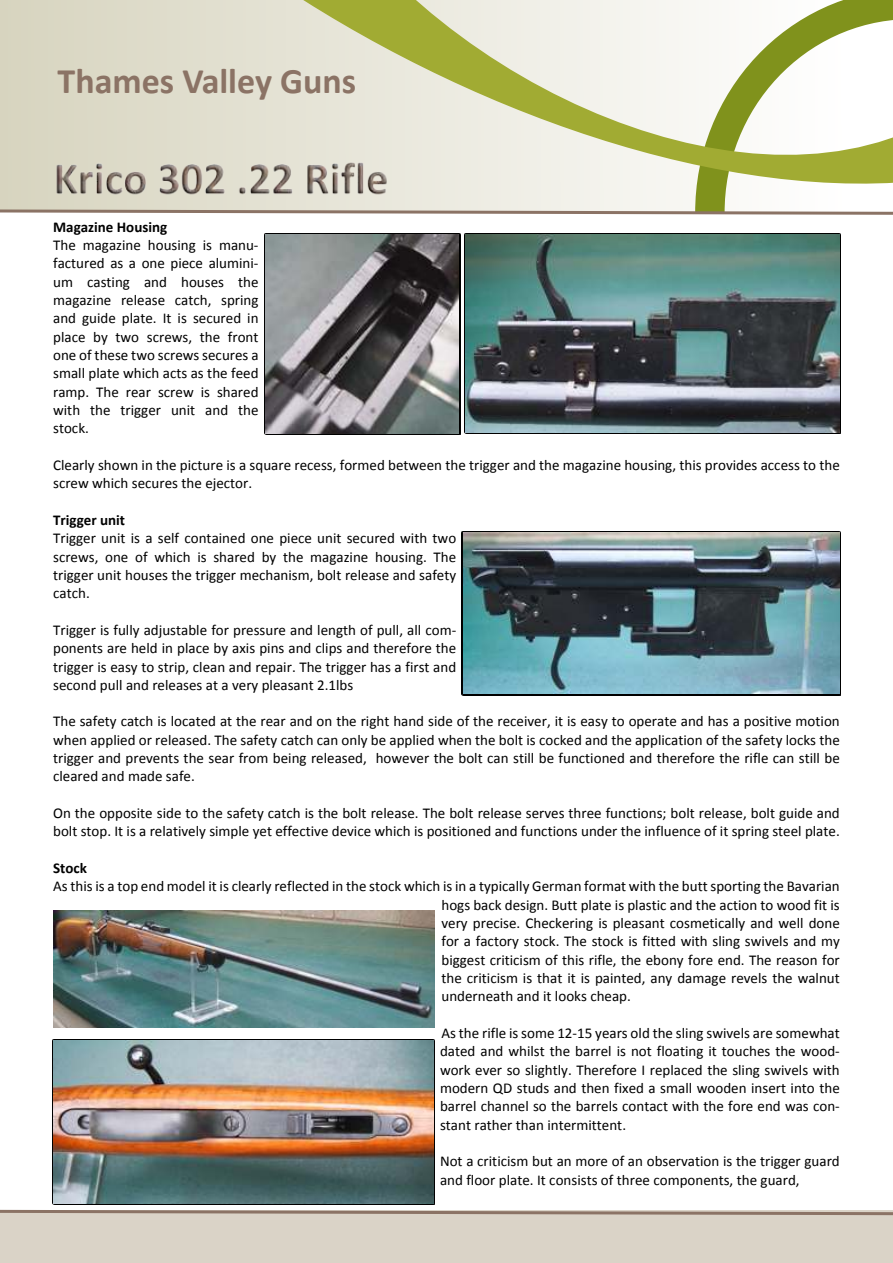
<style>
.page{position:relative;width:893px;height:1263px;background:#fff}
.page>*{position:absolute;margin:0;border:0;box-sizing:border-box;transform-origin:0 0}
.t1{font:700 36px "Calibri";color:#8b7365}
.t2{font:15px/18.3px "Calibri";color:#000;text-align:justify}
.t3{font:700 15px "Calibri";color:#000}
</style>
<div class="page">
<svg style="left:0;top:0;width:893px;height:215px"></svg>
<img style="left:53px;top:148px;width:354px;height:57px">
<div style="left:0;top:1210px;width:893px;height:53px;background:#dad3c7"></div>
<svg style="left:0;top:1209px;width:893px;height:7px"></svg>
<img style="left:466px;top:235px;width:374px;height:198px">
<img style="left:264px;top:234px;width:196px;height:201px">
<img style="left:265px;top:235px;width:194px;height:199px">
<img style="left:463px;top:532px;width:376px;height:162px">
<img style="left:53px;top:910px;width:382px;height:118px">
<img style="left:53px;top:1040px;width:380px;height:163px">
<h1 class="t1" style="left:58px;top:66px;width:300px">Thames Valley Guns</h1>
<p class="t3" style="left:53px;top:221px;width:116px">Magazine Housing</p>
<p class="t2" style="left:53px;top:237px;width:207px">The magazine housing is manu&shy;factured as a one piece alumini&shy;um casting and houses the magazine release catch, spring and guide plate. It is secured in place by two screws, the front one of these two screws secures a small plate which acts as the feed ramp. The rear screw is shared with the trigger unit and the stock.</p>
<p class="t2" style="left:53px;top:457px;width:788px">Clearly shown in the picture is a square recess, formed between the trigger and the magazine housing, this provides access to the screw which secures the ejector.</p>
<p class="t3" style="left:53px;top:514px;width:73px">Trigger unit</p>
<p class="t2" style="left:53px;top:530px;width:405px">Trigger unit is a self contained one piece unit secured with two screws, one of which is shared by the magazine housing. The trigger unit houses the trigger mechanism, bolt release and safety catch.</p>
<p class="t2" style="left:53px;top:622px;width:405px">Trigger is fully adjustable for pressure and length of pull, all com&shy;ponents are held in place by axis pins and clips and therefore the trigger is easy to strip, clean and repair. The trigger has a first and second pull and releases at a very pleasant 2.1lbs</p>
<p class="t2" style="left:53px;top:713px;width:788px">The safety catch is located at the rear and on the right hand side of the receiver, it is easy to operate and has a positive motion when applied or released. The safety catch can only be applied when the bolt is cocked and the application of the safety locks the trigger and prevents the sear from being released, however the bolt can still be functioned and therefore the rifle can still be cleared and made safe.</p>
<p class="t2" style="left:53px;top:805px;width:788px">On the opposite side to the safety catch is the bolt release. The bolt release serves three functions; bolt release, bolt guide and bolt stop. It is a relatively simple yet effective device which is positioned and functions under the influence of it spring steel plate.</p>
<p class="t3" style="left:53px;top:862px;width:35px">Stock</p>
<p class="t2" style="left:441px;top:878px;width:400px;text-indent:-388px">As this is a top end model it is clearly reflected in the stock which is in a typically German format with the butt sporting the Bavarian hogs back design. Butt plate is plastic and the action to wood fit is very precise. Checkering is pleasant cosmetically and well done for a factory stock. The stock is fitted with sling swivels and my biggest criticism of this rifle, the ebony fore end. The reason for the criticism is that it is painted, any damage revels the walnut underneath and it looks cheap.</p>
<p class="t2" style="left:440px;top:1025px;width:401px">As the rifle is some 12-15 years old the sling swivels are somewhat dated and whilst the barrel is not floating it touches the wood&shy;work ever so slightly. Therefore I replaced the sling swivels with modern QD studs and then fixed a small wooden insert into the barrel channel so the barrels contact with the fore end was con&shy;stant rather than intermittent.</p>
<p class="t2" style="left:440px;top:1153px;width:401px">Not a criticism but an more of an observation is the trigger guard and floor plate. It consists of three components, the guard,</p>
</div>
